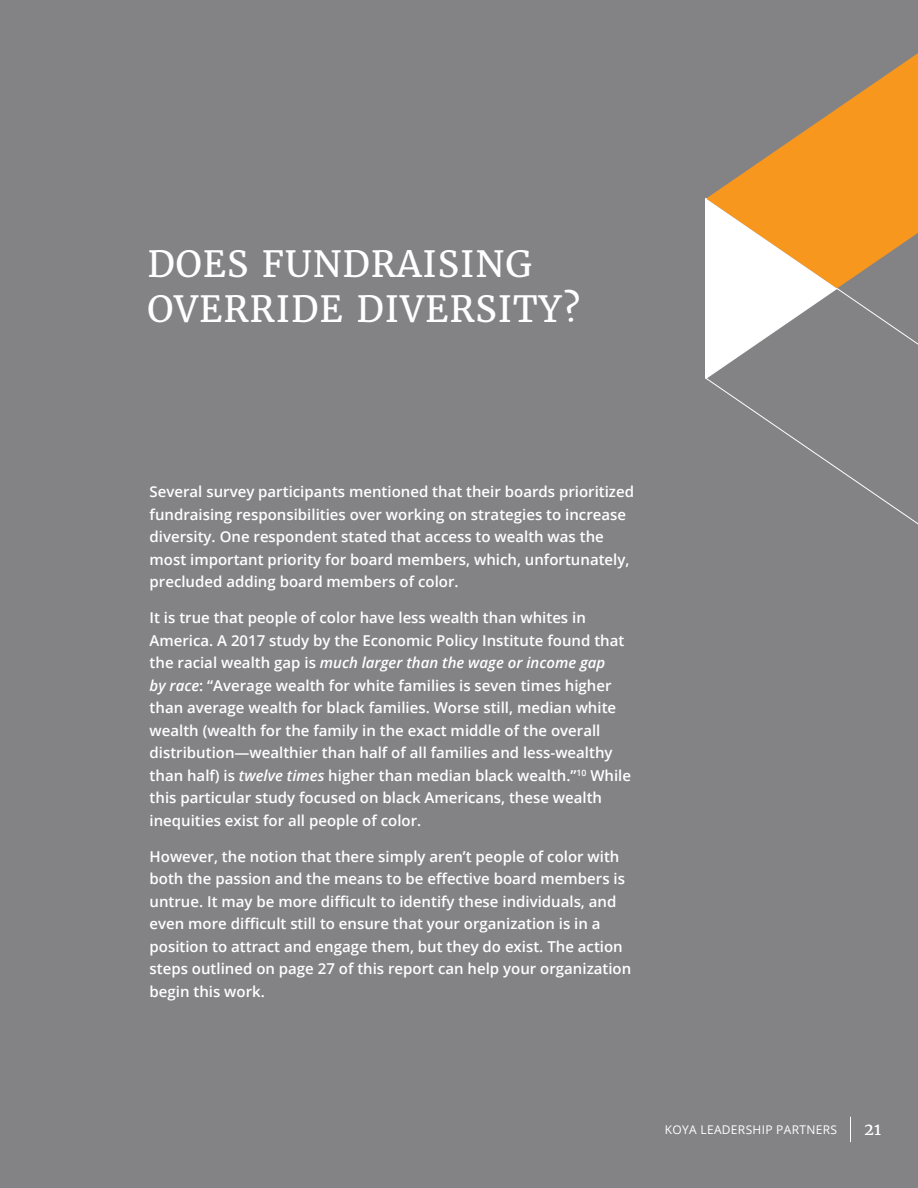
<style>
.page{position:relative;width:918px;height:1188px;background:#838386}
.page>*{position:absolute;margin:0;border:0;box-sizing:border-box;transform-origin:0 0}
.Chapter_Header{font:36px/45px "Merriweather";letter-spacing:.025em;color:#fff}
.Chapter_Header-2{font:16.5px "Merriweather";color:#fff}
.t1{font:600 15px/22.5px "Open Sans";color:#fff}
.Chapter_Header-3{font:12px "Open Sans";letter-spacing:.025em;color:#fff}
.s1{font-style:italic}
</style>
<div class="page">
<svg style="left:708px;top:53px;width:210px;height:144px"></svg>
<svg style="left:705px;top:197px;width:213px;height:328px"></svg>
<svg style="left:706px;top:199px;width:131px;height:179px"></svg>
<svg style="left:850px;top:1117px;width:1px;height:25px"></svg>
<p class="Chapter_Header" style="left:147px;top:241px;width:434px">DOES FUNDRAISING<br>OVERRIDE DIVERSITY?</p>
<p class="t1" style="left:150px;top:480px;width:486px">Several survey participants mentioned that their boards prioritized fundraising responsibilities over working on strategies to increase diversity. One respondent stated that access to wealth was the most important priority for board members, which, unfortunately, precluded adding board members of color.</p>
<p class="t1" style="left:150px;top:606px;width:483px">It is true that people of color have less wealth than whites in America. A 2017 study by the Economic Policy Institute found that the racial wealth gap is <span class="s1">much larger than the wage or income gap<br>by race</span>: “Average wealth for white families is seven times higher than average wealth for black families. Worse still, median white wealth (wealth for the family in the exact middle of the overall distribution—wealthier than half of all families and less-wealthy than half) is <span class="s1">twelve times</span> higher than median black wealth.”<sup>10</sup> While this particular study focused on black Americans, these wealth inequities exist for all people of color.</p>
<p class="t1" style="left:150px;top:845px;width:483px">However, the notion that there simply aren’t people of color with both the passion and the means to be effective board members is untrue. It may be more difficult to identify these individuals, and even more difficult still to ensure that your organization is in a position to attract and engage them, but they do exist. The action steps outlined on page 27 of this report can help your organization begin this work.</p>
<p class="Chapter_Header-3" style="left:665px;top:1121px;width:174px">KOYA LEADERSHIP PARTNERS</p>
<p class="Chapter_Header-2" style="left:864px;top:1118px;width:19px">21</p>
</div>
